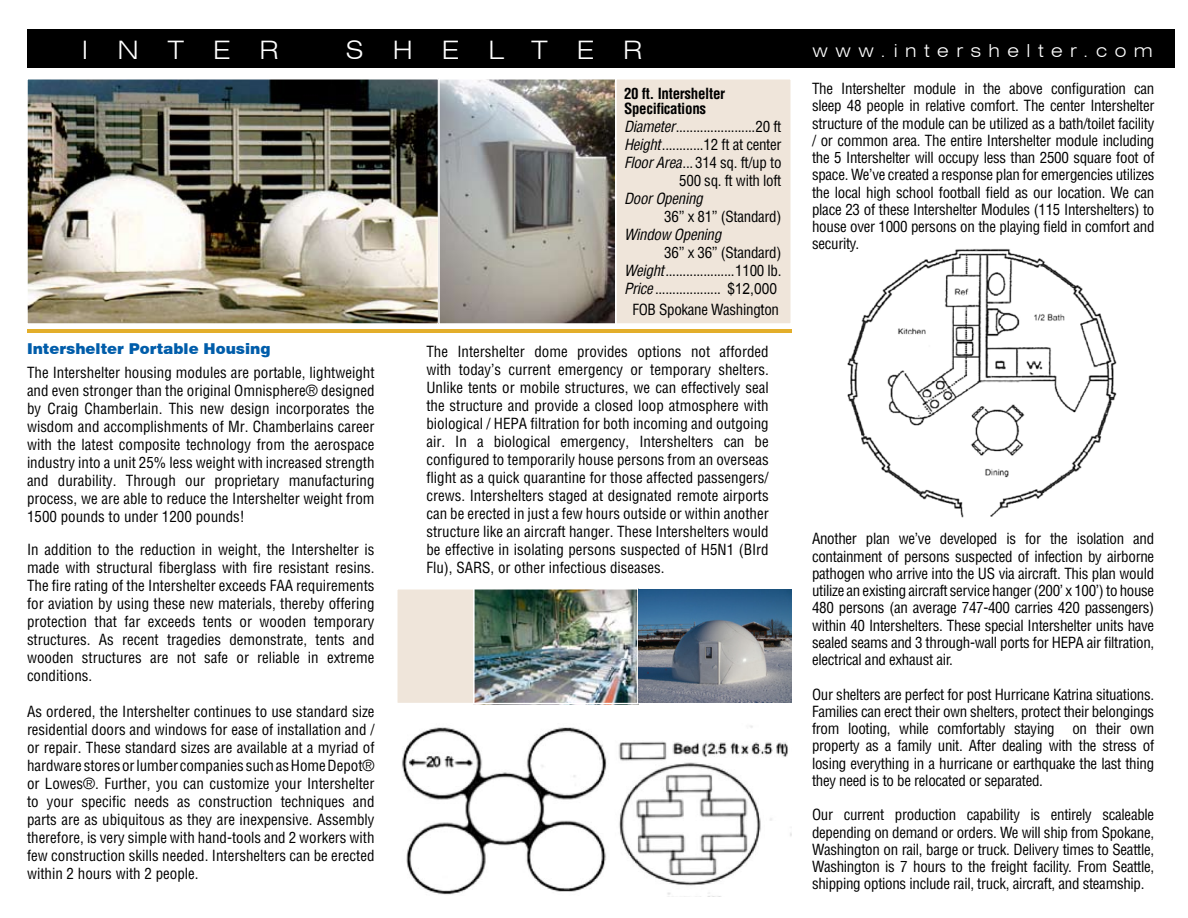
<style>
.page{position:relative;width:1188px;height:918px;background:#fff}
.page>*{position:absolute;margin:0;border:0;box-sizing:border-box;transform-origin:0 0}
.t1{font:300 expanded 25.5px "Swiss 721 BT";color:#fff}
.t2{font:300 expanded 18px "Swiss 721 BT";color:#fff}
.t3{font:condensed 15px/18px "Helvetica";letter-spacing:-.02em;color:#000;text-align:justify}
.t4{font:700 condensed 15px/15px "Helvetica";letter-spacing:-.02em;color:#000}
.t5{font:900 15px "Swiss 721 BT";color:#005daa}
.t6{font:italic condensed 15px "Helvetica";letter-spacing:-.02em;color:#000}
.s1{font-style:italic}
.s2{font-family:"Arial";font-stretch:normal;font-size:15.3px;color:#010101}
</style>
<div class="page">
<hr style="left:27px;top:329px;width:764px;height:4px;background:#e3ae2a">
<div style="left:27px;top:30px;width:1147px;height:38px;background:#000"></div>
<img style="left:29px;top:81px;width:584px;height:241px">
<div style="left:26px;top:78px;width:413px;height:247px;border:2px solid #fff"></div>
<div style="left:438px;top:78px;width:178px;height:247px;border:2px solid #fff"></div>
<div style="left:616px;top:79px;width:175px;height:245px;background:#efe5da"></div>
<div style="left:615px;top:78px;width:177px;height:247px;border:2px solid #fff"></div>
<img style="left:475px;top:589px;width:317px;height:114px">
<div style="left:472px;top:588px;width:167px;height:116px;border:2px solid #fff"></div>
<div style="left:397px;top:589px;width:77px;height:115px;background:#efe5da"></div>
<div style="left:396px;top:588px;width:79px;height:116px;border:2px solid #fff"></div>
<img style="left:402px;top:725px;width:390px;height:172px">
<img style="left:847px;top:249px;width:270px;height:269px">
<h1 class="t1" style="left:82px;top:34px;width:199px">I N T E R</h1>
<h1 class="t1" style="left:345px;top:34px;width:299px">S H E L T E R</h1>
<p class="t2" style="left:813px;top:40px;width:342px">w w w . i n t e r s h e l t e r . c o m</p>
<p class="t4" style="left:624px;top:86px;width:103px">20 ft. Intershelter<br>Specifications</p>
<p class="t3" style="left:624px;top:117px;width:159px;text-align:right"><span class="s1">Diameter</span>.......................20 ft<br><span class="s1">Height</span>............12 ft at center<br><span class="s1">Floor Area</span>... 314 sq. ft/up to<br>500 sq. ft with loft</p>
<p class="t6" style="left:624px;top:189px;width:80px">Door Opening</p>
<p class="t3" style="left:664px;top:207px;width:119px">36” x 81” (Standard)</p>
<p class="t6" style="left:624px;top:225px;width:99px">Window Opening</p>
<p class="t3" style="left:624px;top:243px;width:159px;text-indent:40px">36” x 36” (Standard)<br><span class="s1">Weight</span>....................1100 lb.<br><span class="s1">Price</span> ................... $<span class="s2">12,000</span></p>
<p class="t3" style="left:760px;top:293px;width:5px">.</p>
<p class="t3" style="left:812px;top:80px;width:344px;line-height:17.2px">The Intershelter module in the above configuration can sleep 48 people in relative comfort. The center Intershelter structure of the module can be utilized as a bath/toilet facility / or common area. The entire Intershelter module including the 5 Intershelter will occupy less than 2500 square foot of space. We’ve created a response plan for emergencies utilizes the local high school football field as our location. We can place 23 of these Intershelter Modules (115 Intershelters) to house over 1000 persons on the playing field in comfort and security.</p>
<p class="t3" style="left:632px;top:300px;width:148px">FOB Spokane Washington</p>
<p class="t3" style="left:426px;top:342px;width:344px">The Intershelter dome provides options not afforded with today’s current emergency or temporary shelters.<br>Unlike tents or mobile structures, we can effectively seal the structure and provide a closed loop atmosphere with biological / HEPA filtration for both incoming and outgoing air. In a biological emergency, Intershelters can be configured to temporarily house persons from an overseas flight as a quick quarantine for those affected passengers/ crews. Intershelters staged at designated remote airports can be erected in just a few hours outside or within another structure like an aircraft hanger. These Intershelters would be effective in isolating persons suspected of H5N1 (BIrd Flu), SARS, or other infectious diseases.</p>
<p class="t5" style="left:27px;top:339px;width:245px">Intershelter Portable Housing</p>
<p class="t3" style="left:27px;top:363px;width:349px">The Intershelter housing modules are portable, lightweight and even stronger than the original Omnisphere® designed by Craig Chamberlain. This new design incorporates the wisdom and accomplishments of Mr. Chamberlains career with the latest composite technology from the aerospace industry into a unit 25% less weight with increased strength and durability. Through our proprietary manufacturing process, we are able to reduce the Intershelter weight from 1500 pounds to under 1200 pounds!</p>
<p class="t3" style="left:27px;top:540px;width:349px">In addition to the reduction in weight, the Intershelter is made with structural fiberglass with fire resistant resins.<br>The fire rating of the Intershelter exceeds FAA requirements for aviation by using these new materials, thereby offering protection that far exceeds tents or wooden temporary structures. As recent tragedies demonstrate, tents and wooden structures are not safe or reliable in extreme conditions.</p>
<p class="t3" style="left:27px;top:702px;width:349px">As ordered, the Intershelter continues to use standard size residential doors and windows for ease of installation and / or repair. These standard sizes are available at a myriad of hardware stores or lumber companies such as Home Depot® or Lowes®. Further, you can customize your Intershelter to your specific needs as construction techniques and parts are as ubiquitous as they are inexpensive. Assembly therefore, is very simple with hand-tools and 2 workers with few construction skills needed. Intershelters can be erected within 2 hours with 2 people.</p>
<p class="t3" style="left:812px;top:530px;width:344px;line-height:17.2px">Another plan we’ve developed is for the isolation and containment of persons suspected of infection by airborne pathogen who arrive into the US via aircraft. This plan would utilize an existing aircraft service hanger (200’ x 100’) to house 480 persons (an average 747-400 carries 420 passengers) within 40 Intershelters. These special Intershelter units have sealed seams and 3 through-wall ports for HEPA air filtration, electrical and exhaust air.</p>
<p class="t3" style="left:812px;top:685px;width:344px;line-height:17.2px">Our shelters are perfect for post Hurricane Katrina situations.<br>Families can erect their own shelters, protect their belongings from looting, while comfortably staying on their own property as a family unit. After dealing with the stress of losing everything in a hurricane or earthquake the last thing they need is to be relocated or separated.</p>
<p class="t3" style="left:812px;top:806px;width:344px;line-height:17.2px">Our current production capability is entirely scaleable depending on demand or orders. We will ship from Spokane, Washington on rail, barge or truck. Delivery times to Seattle, Washington is 7 hours to the freight facility. From Seattle, shipping options include rail, truck, aircraft, and steamship.</p>
</div>
